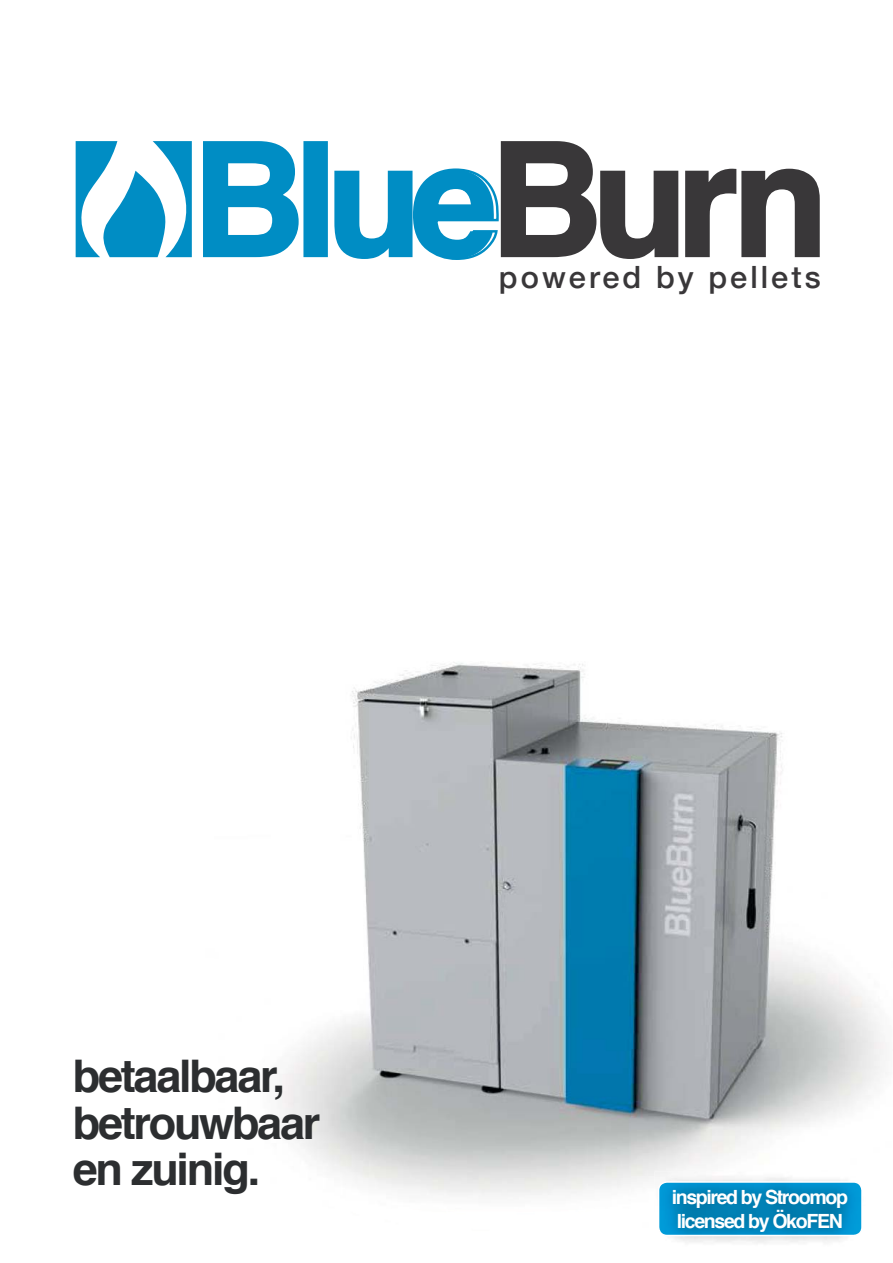
<style>
.page{position:relative;width:893px;height:1263px;background:#fff}
.page>*{position:absolute;margin:0;border:0;box-sizing:border-box;transform-origin:0 0}
.t1{font:700 157.8px "Helvetica";letter-spacing:-.075em;color:#008dc4}
.t2{font:700 45px/46.2px "Helvetica";letter-spacing:-.05em;color:#2c2e30}
.t3{font:500 30.75px "Helvetica Neue";letter-spacing:.1em;color:#393739}
.t4{font:700 19.65px/23.5px "Helvetica";letter-spacing:-.07em;color:#fff}
.s1{color:#393739}
</style>
<div class="page">
<img style="left:280px;top:662px;width:606px;height:534px">
<svg style="left:76px;top:141px;width:744px;height:119px"></svg>
<img style="left:655px;top:1172px;width:210px;height:71px">
<img style="left:658px;top:1182px;width:204px;height:54px;border-radius:9px">
<div style="left:658px;top:1181px;width:205px;height:55px;border:2px solid #fff;border-radius:9px"></div>
<h1 class="t1" style="left:192px;top:134px;width:638px">Blue<span class="s1">Burn</span></h1>
<h3 class="t3" style="left:499px;top:258px;width:323px">powered by pellets</h3>
<h2 class="t2" style="left:73px;top:1057px;width:249px">betaalbaar, betrouwbaar en zuinig.</h2>
<p class="t4" style="left:672px;top:1187px;width:178px">inspired by Stroomop licensed by ÖkoFEN</p>
</div>
